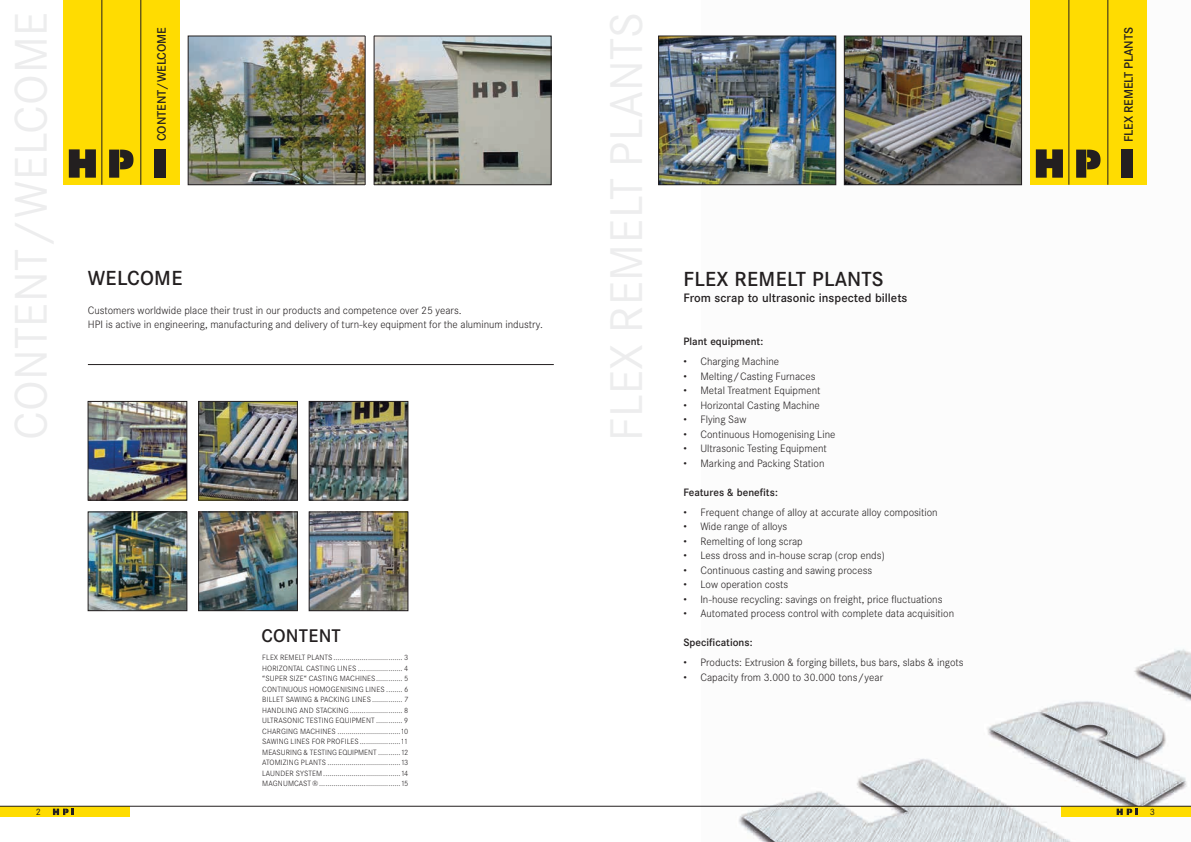
<style>
.page{position:relative;width:1191px;height:842px;background:#fff}
.page>*{position:absolute;margin:0;border:0;box-sizing:border-box;transform-origin:0 0}
.t1{font:500 20px "Corporate SBQ";letter-spacing:.01em;color:#231f20}
.t2{font:500 18px "Corporate SBQ";letter-spacing:.01em;color:#231f20}
.t3{font:500 12px "Corporate SBQ";color:#231f20}
.t4{font:300 10.5px/14.5px "Corporate SBQ";color:#231f20}
.t5{font:500 10.5px "Corporate SBQ";color:#231f20}
.t6{font:9.1px "Corporate SBQ";color:#231f20}
.t7{font:300 7.5px/10.5px "Corporate SBQ";letter-spacing:.005em;color:#231f20;text-align:justify}
</style>
<div class="page">
<img style="left:701px;top:0;width:490px;height:842px">
<div style="left:63px;top:0;width:117px;height:185px;background:#ffdc01"></div>
<hr style="left:102px;top:0;width:1px;height:185px;background:#231f20">
<hr style="left:141px;top:0;width:1px;height:185px;background:#231f20">
<svg style="left:69px;top:149px;width:27px;height:29px"></svg>
<svg style="left:109px;top:150px;width:24px;height:28px"></svg>
<div style="left:155px;top:150px;width:11px;height:28px;background:#231f20"></div>
<div style="left:1060px;top:806px;width:131px;height:11px;background:#ffdc01"></div>
<div style="left:0;top:806px;width:130px;height:11px;background:#ffdc01"></div>
<hr style="left:0;top:806px;width:1191px;height:1px;background:#231f20">
<svg style="left:53px;top:808px;width:21px;height:7px"></svg>
<svg style="left:1116px;top:808px;width:21px;height:7px"></svg>
<div style="left:1030px;top:0;width:116px;height:185px;background:#ffdc01"></div>
<hr style="left:1068px;top:0;width:1px;height:185px;background:#231f20">
<hr style="left:1107px;top:0;width:1px;height:185px;background:#231f20">
<svg style="left:1035px;top:149px;width:28px;height:29px"></svg>
<svg style="left:1076px;top:150px;width:24px;height:28px"></svg>
<div style="left:1121px;top:150px;width:12px;height:28px;background:#231f20"></div>
<img style="left:190px;top:38px;width:359px;height:145px">
<div style="left:188px;top:36px;width:363px;height:149px;border:1px solid #231f20"></div>
<img style="left:846px;top:38px;width:173px;height:145px">
<div style="left:844px;top:36px;width:177px;height:149px;border:1px solid #231f20"></div>
<img style="left:660px;top:38px;width:174px;height:145px">
<div style="left:658px;top:36px;width:178px;height:149px;border:1px solid #231f20"></div>
<img style="left:200px;top:514px;width:95px;height:95px">
<div style="left:198px;top:512px;width:99px;height:99px;border:1px solid #231f20"></div>
<img style="left:90px;top:514px;width:95px;height:95px">
<div style="left:88px;top:512px;width:99px;height:99px;border:1px solid #231f20"></div>
<img style="left:90px;top:403px;width:95px;height:95px">
<div style="left:88px;top:401px;width:99px;height:99px;border:1px solid #231f20"></div>
<img style="left:311px;top:403px;width:95px;height:95px">
<div style="left:309px;top:401px;width:99px;height:99px;border:1px solid #231f20"></div>
<img style="left:200px;top:403px;width:95px;height:95px">
<div style="left:198px;top:401px;width:99px;height:99px;border:1px solid #231f20"></div>
<img style="left:311px;top:514px;width:95px;height:95px">
<div style="left:309px;top:512px;width:99px;height:99px;border:1px solid #231f20"></div>
<hr style="left:88px;top:364px;width:466px;height:1px;background:#231f20">
<div style="left:365px;top:34px;width:9px;height:153px;background:#fff"></div>
<hr style="left:365px;top:36px;width:1px;height:149px;background:#231f20">
<hr style="left:374px;top:36px;width:1px;height:149px;background:#231f20">
<p class="t3" style="left:154px;top:141px;width:114px;rotate:-90deg">CONTENT/Welcome</p>
<h1 class="t1" style="left:88px;top:266px;width:96px">WELCOM E</h1>
<p class="t4" style="left:88px;top:303px;width:456px">Customers worldwide place their trust in our products and competence over 25 years.<br>HPI is active in engineering, manufacturing and delivery of turn-key equipment for the aluminum industry.</p>
<h2 class="t2" style="left:261px;top:625px;width:81px">CONTENT</h2>
<p class="t7" style="left:262px;top:652px;width:148px">Flex Remelt Plants.................................. 3<br>Horizontal Casti ng Li nes ...................... 4 “Super Size“ Casti ng Machi nes............. 5<br>Conti nuous Homogenisi ng Li nes ........ 6<br>Bi llet Sawi ng &amp; Packi ng Li nes ............... 7<br>Handli ng and Stacki ng.......................... 8<br>U ltrasonic Testi ng Equipment ............. 9<br>Chargi ng Machi nes ...............................10<br>Sawi ng Li nes for Profi les....................11<br>M easuring &amp; Testi ng Equipment ...........12<br>Atomizi ng Plants ....................................13<br>Launder System ......................................14<br>Magnumcast®........................................15</p>
<h1 class="t1" style="left:683px;top:267px;width:202px">Flex Remelt Plants</h1>
<p class="t3" style="left:683px;top:290px;width:226px">From scrap to ultrasonic inspected billets</p>
<p class="t5" style="left:683px;top:335px;width:82px">Plant equipment:</p>
<p class="t4" style="left:683px;top:354px;width:97px">• Charging Machine</p>
<p class="t4" style="left:683px;top:369px;width:133px">• Melting/Casting Furnaces</p>
<p class="t4" style="left:683px;top:383px;width:139px">• M etal Treatment Equipment</p>
<p class="t4" style="left:683px;top:398px;width:138px">• Horizontal Casting Machine</p>
<p class="t4" style="left:683px;top:412px;width:65px">• Flying Saw</p>
<p class="t4" style="left:683px;top:427px;width:153px">• Continuous Homogenising Line</p>
<p class="t4" style="left:683px;top:441px;width:145px">• U ltrasonic Testing Equipment</p>
<p class="t4" style="left:683px;top:456px;width:143px">• M arking and Packing Station</p>
<p class="t5" style="left:683px;top:486px;width:96px">Features &amp; benefits:</p>
<p class="t4" style="left:683px;top:505px;width:256px">• Frequent change of alloy at accurate alloy composition</p>
<p class="t4" style="left:683px;top:519px;width:105px">• Wide range of alloys</p>
<p class="t4" style="left:683px;top:534px;width:121px">• Remelting of long scrap</p>
<p class="t4" style="left:683px;top:548px;width:203px">• Less dross and in-house scrap (crop ends)</p>
<p class="t4" style="left:683px;top:563px;width:190px">• Continuous casting and sawing process</p>
<p class="t4" style="left:683px;top:577px;width:106px">• Low operation costs</p>
<p class="t4" style="left:683px;top:592px;width:260px">• In-house recycling: savings on freight, price fluctuations</p>
<p class="t4" style="left:683px;top:606px;width:272px">• Automated process control with complete data acquisition</p>
<p class="t5" style="left:683px;top:636px;width:71px">Specifications:</p>
<p class="t4" style="left:683px;top:655px;width:282px">• Products: Extrusion &amp; forging billets, bus bars, slabs &amp; ingots</p>
<p class="t4" style="left:683px;top:670px;width:201px">• Capacity from 3.000 to 30.000 tons/year</p>
<p class="t3" style="left:1121px;top:142px;width:116px;rotate:-90deg">Flex Remelt Plants</p>
<p class="t6" style="left:36px;top:806px;width:7px">2</p>
<p class="t6" style="left:1149px;top:806px;width:7px">3</p>
</div>
